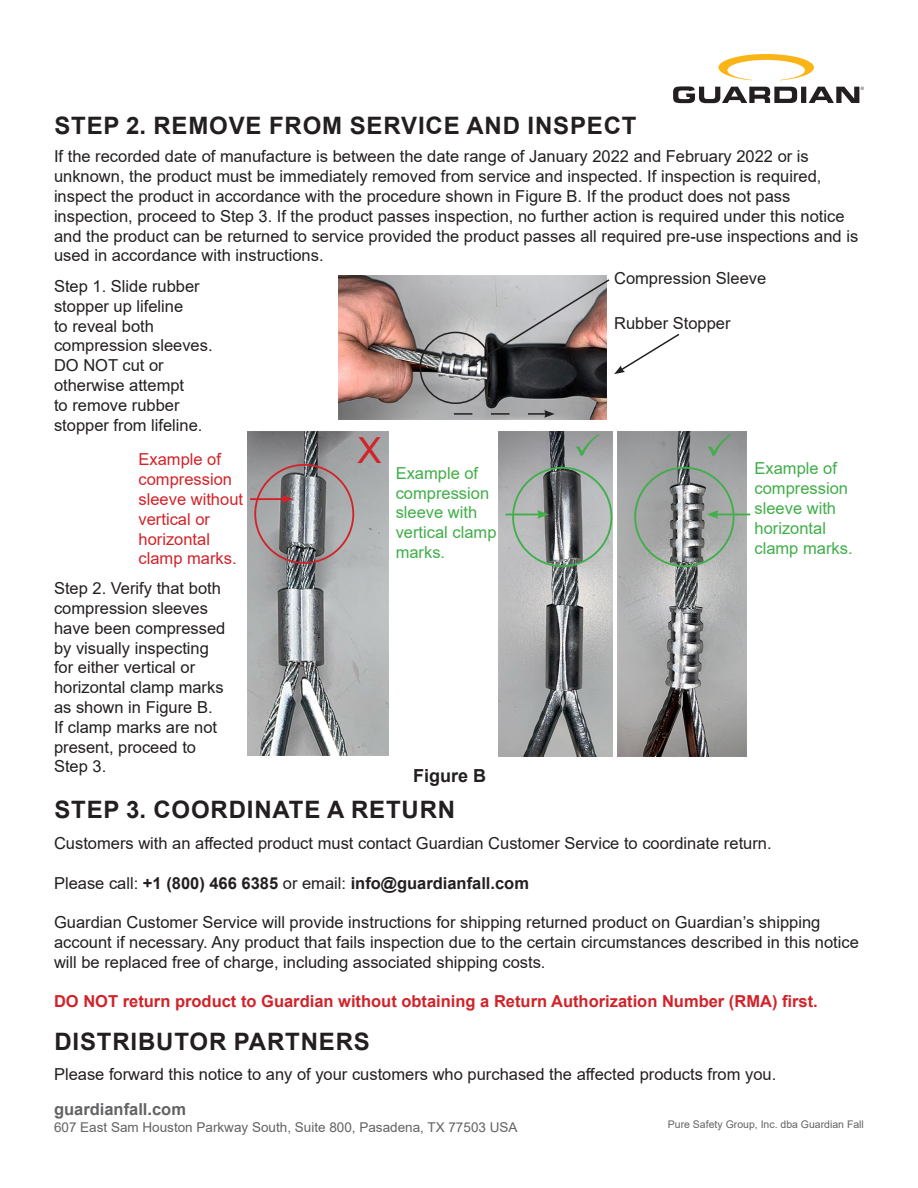
<style>
.page{position:relative;width:918px;height:1188px;background:#fff}
.page>*{position:absolute;margin:0;border:0;box-sizing:border-box;transform-origin:0 0}
.t1{font:36px "Arial";color:#d1232a}
.t2{font:700 24px "Arial";letter-spacing:.035em;color:#231f20}
.t3{font:700 18px "Arial";color:#231f20}
.t4{font:16.5px/19.8px "Arial";color:#231f20}
.t5{font:16.5px/19.8px "Arial";color:#40ae49}
.t6{font:700 16.5px "Arial";color:#d1232a}
.t7{font:16.5px/19.8px "Arial";color:#d1232a}
.t8{font:700 16.5px "Arial";color:#231f20}
.t9{font:700 16.5px "Arial";color:#636366}
.t10{font:13.5px "Arial";color:#636366}
.t11{font:10.5px "Arial";color:#636366}
.s1{font-weight:400}
</style>
<div class="page">
<svg style="left:718px;top:54px;width:96px;height:26px"></svg>
<svg style="left:673px;top:86px;width:191px;height:17px"></svg>
<img style="left:248px;top:432px;width:141px;height:323px">
<div style="left:254px;top:464px;width:100px;height:100px;border:2px solid #d1232a;border-radius:50%"></div>
<img style="left:618px;top:432px;width:129px;height:325px">
<div style="left:634px;top:467px;width:101px;height:100px;border:2px solid #40ae49;border-radius:50%"></div>
<img style="left:499px;top:432px;width:113px;height:325px">
<div style="left:512px;top:467px;width:100px;height:100px;border:2px solid #40ae49;border-radius:50%"></div>
<hr style="left:505px;top:514px;width:35px;height:1px;background:#40ae49">
<svg style="left:537px;top:510px;width:12px;height:9px"></svg>
<img style="left:338px;top:276px;width:269px;height:144px">
<svg style="left:454px;top:410px;width:101px;height:8px"></svg>
<div style="left:420px;top:332px;width:72px;height:72px;border:2px solid #231f20;border-radius:50%"></div>
<svg style="left:468px;top:278px;width:212px;height:96px"></svg>
<hr style="left:715px;top:514px;width:35px;height:1px;background:#40ae49">
<svg style="left:707px;top:510px;width:12px;height:9px"></svg>
<hr style="left:250px;top:498px;width:35px;height:2px;background:#d1232a">
<svg style="left:282px;top:495px;width:12px;height:8px"></svg>
<svg style="left:576px;top:433px;width:24px;height:24px"></svg>
<svg style="left:708px;top:433px;width:23px;height:24px"></svg>
<p class="t2" style="left:54px;top:108px;width:584px">STEP 2. REMOVE FROM SERVICE AND INSPECT</p>
<p class="t4" style="left:54px;top:147px;width:806px">If the recorded date of manufacture is between the date range of January 2022 and February 2022 or is unknown, the product must be immediately removed from service and inspected. If inspection is required, inspect the product in accordance with the procedure shown in Figure B. If the product does not pass inspection, proceed to Step 3. If the product passes inspection, no further action is required under this notice and the product can be returned to service provided the product passes all required pre-use inspections and is used in accordance with instructions.</p>
<p class="t4" style="left:54px;top:276px;width:160px">Step 1. Slide rubber stopper up lifeline<br>to reveal both compression sleeves.<br>DO NOT cut or otherwise attempt<br>to remove rubber stopper from lifeline.</p>
<p class="t7" style="left:139px;top:450px;width:106px">Example of compression sleeve without vertical or horizontal clamp marks.</p>
<p class="t4" style="left:54px;top:578px;width:173px">Step 2. Verify that both compression sleeves have been compressed by visually inspecting for either vertical or horizontal clamp marks as shown in Figure B.<br>If clamp marks are not present, proceed to<br>Step 3.</p>
<p class="t1" style="left:358px;top:425px;width:26px">X</p>
<p class="t5" style="left:396px;top:463px;width:102px">Example of compression sleeve with vertical clamp marks.</p>
<p class="t3" style="left:413px;top:763px;width:75px">Figure B</p>
<p class="t4" style="left:614px;top:269px;width:154px">Compression Sleeve</p>
<p class="t4" style="left:614px;top:313px;width:118px">Rubber Stopper</p>
<p class="t5" style="left:754px;top:459px;width:100px">Example of compression sleeve with horizontal clamp marks.</p>
<p class="t2" style="left:54px;top:793px;width:402px">STEP 3. COORDINATE A RETURN</p>
<p class="t4" style="left:54px;top:833px;width:719px">Customers with an affected product must contact Guardian Customer Service to coordinate return.</p>
<p class="t8" style="left:54px;top:871px;width:477px"><span class="s1">Please call:</span> +1 (800) 466 6385 <span class="s1">or email:</span> info@guardianfall.com</p>
<p class="t4" style="left:54px;top:912px;width:806px">Guardian Customer Service will provide instructions for shipping returned product on Guardian’s shipping account if necessary. Any product that fails inspection due to the certain circumstances described in this notice will be replaced free of charge, including associated shipping costs.</p>
<p class="t6" style="left:54px;top:990px;width:765px">DO NOT return product to Guardian without obtaining a Return Authorization Number (RMA) first.</p>
<p class="t2" style="left:54px;top:1024px;width:317px">DISTRIBUTOR PARTNERS</p>
<p class="t4" style="left:54px;top:1065px;width:724px">Please forward this notice to any of your customers who purchased the affected products from you.</p>
<p class="t9" style="left:54px;top:1098px;width:134px">guardianfall.com</p>
<p class="t10" style="left:54px;top:1118px;width:465px">607 East Sam Houston Parkway South, Suite 800, Pasadena, TX 77503 USA</p>
<p class="t11" style="left:668px;top:1117px;width:198px">Pure Safety Group, Inc. dba Guardian Fall</p>
</div>
